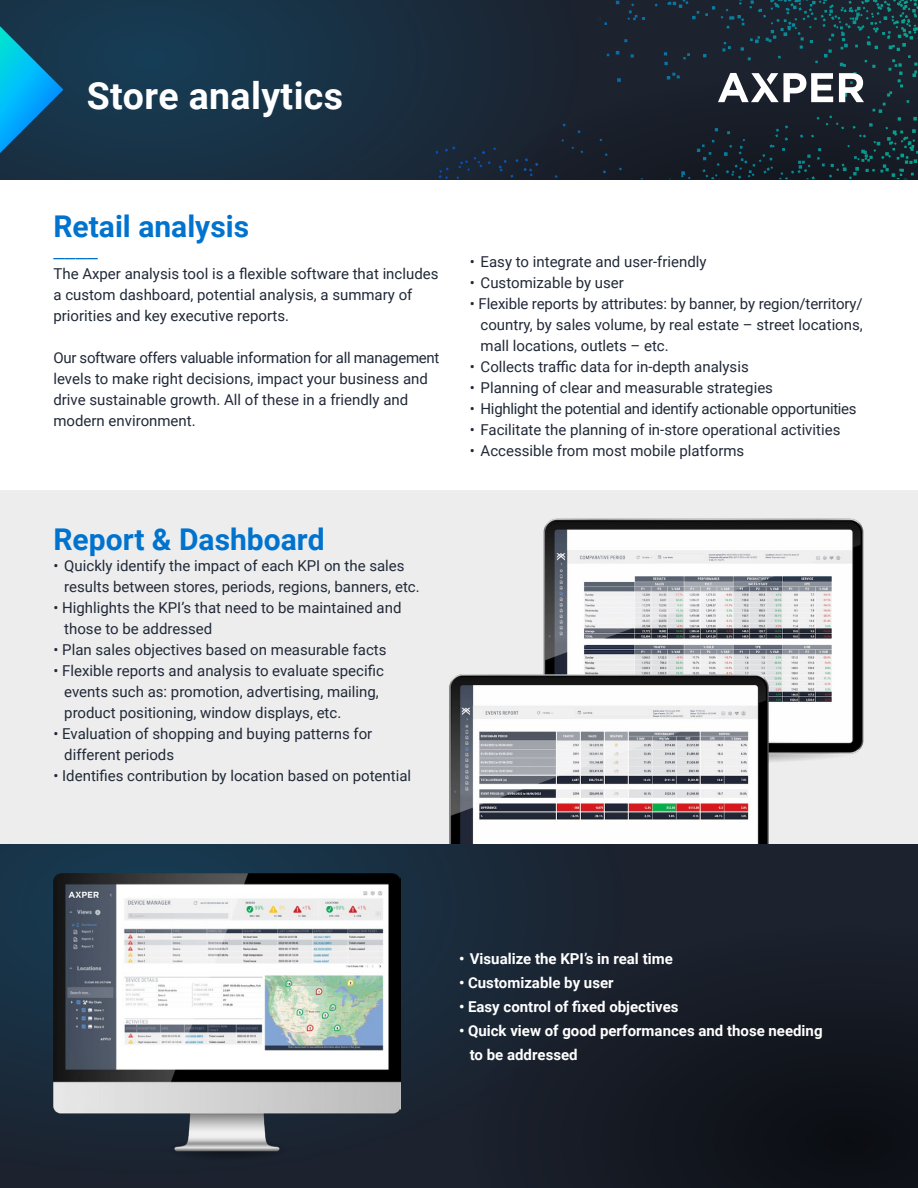
<style>
.page{position:relative;width:918px;height:1188px;background:#fff}
.page>*{position:absolute;margin:0;border:0;box-sizing:border-box;transform-origin:0 0}
.t1{font:700 37.5px "Roboto";letter-spacing:.01em;color:#fff}
.t2{font:700 30px "Roboto";color:#0073ce}
.t3{font:300 25.8px "Roboto";color:#0073ce}
.t4{font:15px/21px "Roboto";color:#212938}
.t5{font:700 15px/24px "Roboto";color:#fff}
.t6{font:15px "Roboto";letter-spacing:-.02em;color:#212938}
</style>
<div class="page">
<div style="left:0;top:491px;width:918px;height:628px;background:#ededed"></div>
<img style="left:449px;top:518px;width:415px;height:326px">
<div style="left:0;top:0;width:918px;height:179px;background:#1c222e"></div>
<svg style="left:0;top:0;width:470px;height:179px"></svg>
<svg style="left:441px;top:77px;width:477px;height:102px"></svg>
<svg style="left:616px;top:0;width:301px;height:7px"></svg>
<svg style="left:0;top:26px;width:63px;height:127px;background:#0b76a1"></svg>
<div style="left:0;top:844px;width:918px;height:344px;background:#1c222e"></div>
<svg style="left:0;top:844px;width:502px;height:265px"></svg>
<svg style="left:471px;top:926px;width:447px;height:262px"></svg>
<img style="left:54px;top:873px;width:347px;height:282px">
<svg style="left:839px;top:73px;width:25px;height:29px"></svg>
<svg style="left:718px;top:73px;width:115px;height:29px"></svg>
<h1 class="t1" style="left:87px;top:70px;width:258px">Store analytics</h1>
<h2 class="t2" style="left:53px;top:205px;width:197px">Retail analysis</h2>
<h3 class="t3" style="left:53px;top:231px;width:46px">____</h3>
<p class="t4" style="left:53px;top:263px;width:387px">The Axper analysis tool is a flexible software that includes a custom dashboard, potential analysis, a summary of priorities and key executive reports.</p>
<p class="t4" style="left:53px;top:347px;width:388px">Our software offers valuable information for all management levels to make right decisions, impact your business and drive sustainable growth. All of these in a friendly and modern environment.</p>
<h2 class="t2" style="left:53px;top:518px;width:273px">Report &amp; Dashboard</h2>
<p class="t4" style="left:64px;top:555px;width:357px;text-indent:-11px">• Quickly identify the impact of each KPI on the sales results between stores, periods, regions, banners, etc.</p>
<p class="t4" style="left:64px;top:597px;width:339px;text-indent:-11px">• Highlights the KPI’s that need to be maintained and those to be addressed</p>
<p class="t4" style="left:53px;top:639px;width:335px">• Plan sales objectives based on measurable facts</p>
<p class="t4" style="left:64px;top:660px;width:321px;text-indent:-11px">• Flexible reports and analysis to evaluate specific events such as: promotion, advertising, mailing, product positioning, window displays, etc.</p>
<p class="t4" style="left:64px;top:723px;width:310px;text-indent:-11px">• Evaluation of shopping and buying patterns for different periods</p>
<p class="t4" style="left:53px;top:765px;width:359px">• Identifies contribution by location based on potential</p>
<p class="t4" style="left:470px;top:251px;width:238px">• Easy to integrate and user-friendly</p>
<p class="t4" style="left:470px;top:272px;width:156px">• Customizable by user</p>
<p class="t4" style="left:481px;top:293px;width:384px;text-align:justify;text-indent:-11px">• Flexible reports by attributes: by banner, by region/territory/ country, by sales volume, by real estate – street locations, mall locations, outlets – etc.</p>
<p class="t4" style="left:470px;top:356px;width:280px">• Collects traffic data for in-depth analysis</p>
<p class="t4" style="left:470px;top:377px;width:305px">• Planning of clear and measurable strategies</p>
<p class="t6" style="left:470px;top:398px;width:388px">• Highlight the potential and identify actionable opportunities</p>
<p class="t4" style="left:470px;top:419px;width:372px">• Facilitate the planning of in-store operational activities</p>
<p class="t4" style="left:470px;top:440px;width:276px">• Accessible from most mobile platforms</p>
<p class="t5" style="left:459px;top:946px;width:215px">• Visualize the KPI’s in real time</p>
<p class="t5" style="left:459px;top:970px;width:156px">• Customizable by user</p>
<p class="t5" style="left:459px;top:994px;width:221px">• Easy control of fixed objectives</p>
<p class="t5" style="left:470px;top:1018px;width:354px;text-indent:-11px">• Quick view of good performances and those needing to be addressed</p>
</div>
